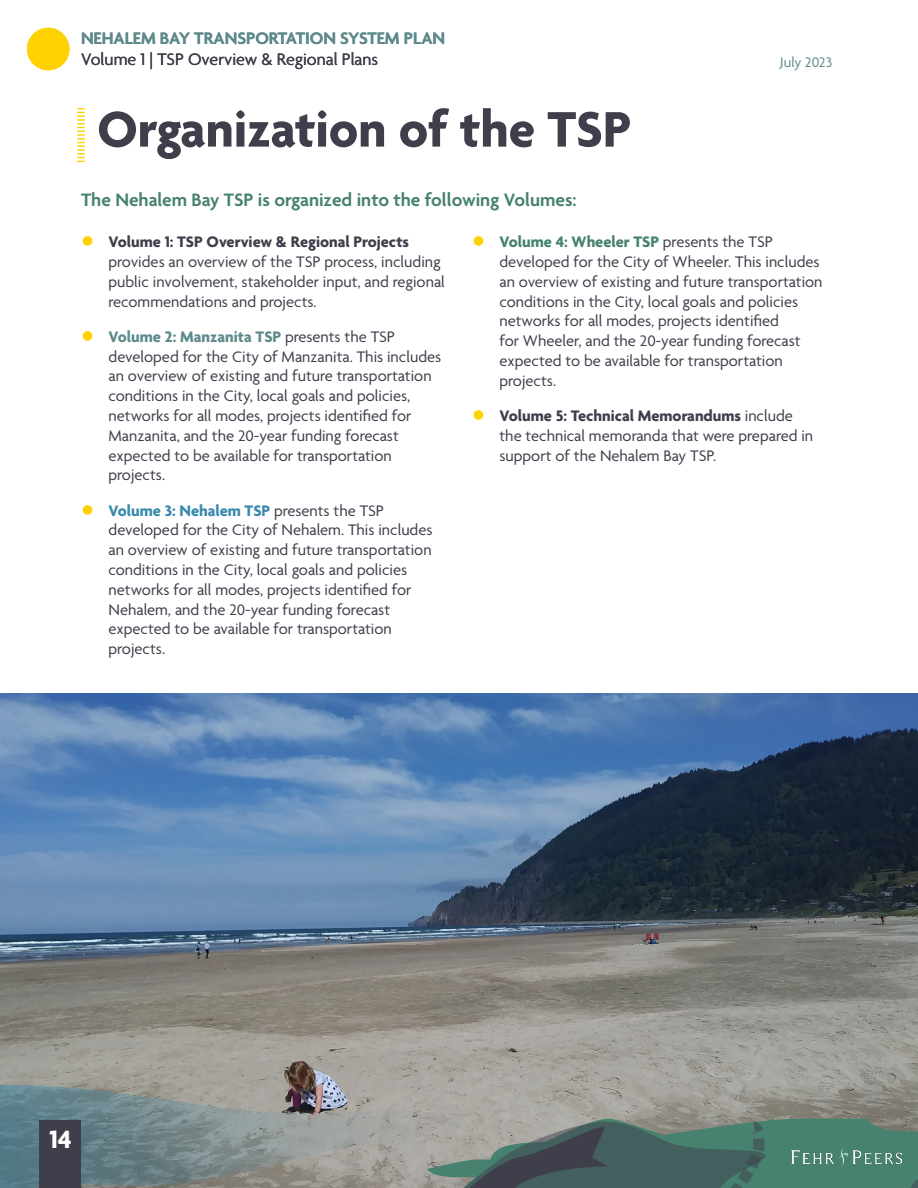
<style>
.page{position:relative;width:918px;height:1188px;background:#fff}
.page>*{position:absolute;margin:0;border:0;box-sizing:border-box;transform-origin:0 0}
.Header_1_-Regional{font:700 54px "Agenda";color:#3f3f4c}
.t1{font:700 27px "Agenda";color:#fff}
.First_Paragraph-Body_Text{font:600 19.5px "Agenda";color:#478270}
.t2{font:600 18px "Agenda";color:#5e8a8b}
.t3{font:18px "Agenda";color:#3f3f4c}
.t4{font:16.5px/19.8px "Agenda";color:#3f3f4c}
.t5{font:15px "Agenda";color:#5e8a8b}
.s1{font-weight:700}
.s2{font-weight:700;color:#5e8a8b}
.s3{font-weight:700;color:#3a8aae}
.s4{font-weight:700;color:#478270}
</style>
<div class="page">
<div style="left:27px;top:28px;width:42px;height:42px;background:#ffd100;border-radius:50%"></div>
<svg style="left:77px;top:108px;width:8px;height:54px"></svg>
<img style="left:0;top:693px;width:918px;height:309px">
<svg style="left:0;top:1002px;width:918px;height:186px;background:#949691"></svg>
<svg style="left:364px;top:1120px;width:554px;height:68px;background:#617b74"></svg>
<div style="left:40px;top:1120px;width:41px;height:68px;background:#3f3f4c"></div>
<img style="left:791px;top:1147px;width:111px;height:19px">
<p class="t2" style="left:81px;top:28px;width:366px">NEHALEM BAY TRANSPORTATION SYSTEM PLAN</p>
<p class="t3" style="left:81px;top:50px;width:299px">Volume 1 | TSP Overview &amp; Regional Plans</p>
<p class="t5" style="left:780px;top:54px;width:53px">July 2023</p>
<p class="Header_1_-Regional" style="left:97px;top:100px;width:536px">Organization of the TSP</p>
<p class="First_Paragraph-Body_Text" style="left:81px;top:189px;width:497px">The Nehalem Bay TSP is organized into the following Volumes:</p>
<p class="t4" style="left:109px;top:233px;width:338px"><span class="s1">Volume 1: TSP Overview &amp; Regional Projects </span>provides an overview of the TSP process, including public involvement, stakeholder input, and regional recommendations and projects.</p>
<p class="t4" style="left:109px;top:328px;width:334px"><span class="s2">Volume 2: Manzanita TSP</span> presents the TSP developed for the City of Manzanita. This includes an overview of existing and future transportation conditions in the City, local goals and policies, networks for all modes, projects identified for Manzanita, and the 20-year funding forecast expected to be available for transportation projects.</p>
<p class="t4" style="left:109px;top:501px;width:326px"><span class="s3">Volume 3: Nehalem TSP</span> presents the TSP developed for the City of Nehalem. This includes an overview of existing and future transportation conditions in the City, local goals and policies networks for all modes, projects identified for Nehalem, and the 20-year funding forecast expected to be available for transportation projects.</p>
<p class="t4" style="left:500px;top:233px;width:325px"><span class="s4">Volume 4: Wheeler TSP</span> presents the TSP developed for the City of Wheeler. This includes an overview of existing and future transportation conditions in the City, local goals and policies networks for all modes, projects identified<br>for Wheeler, and the 20-year funding forecast expected to be available for transportation projects.</p>
<p class="t4" style="left:500px;top:407px;width:315px"><span class="s1">Volume 5: Technical Memorandums</span> include the technical memoranda that were prepared in support of the Nehalem Bay TSP.</p>
<h2 class="t1" style="left:49px;top:1125px;width:24px">14</h2>
</div>
